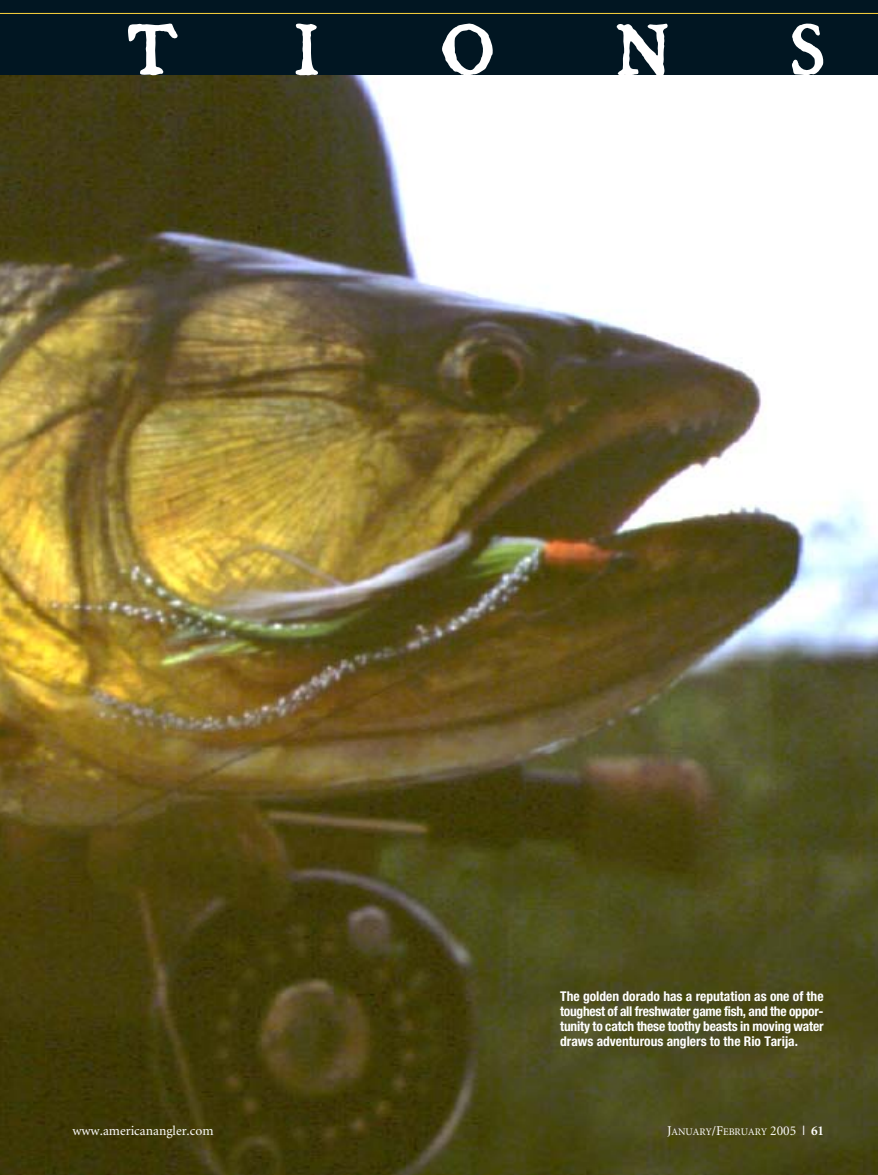
<style>
.page{position:relative;width:878px;height:1175px;background:#fff}
.page>*{position:absolute;margin:0;border:0;box-sizing:border-box;transform-origin:0 0}
.t1{font:82.5px "Black Beard";color:#fff}
.t2{font:700 condensed 13.5px/15px "Helvetica Neue";color:#fff;text-align:justify}
.t3{font:13.5px "Minion";color:#fff}
.t4{font:10.2px "Minion";color:#fff}
.s1{font-size:13.5px}
.s2{font-weight:700;font-size:13.5px}
</style>
<div class="page">
<img style="left:0;top:75px;width:878px;height:1099px">
<div style="left:0;top:0;width:878px;height:75px;background:#011622"></div>
<hr style="left:0;top:13px;width:878px;height:1px;background:#ffd53e">
<h1 class="t1" style="left:128px;top:24px;width:45px">T</h1>
<h1 class="t1" style="left:295px;top:24px;width:24px">I</h1>
<h1 class="t1" style="left:442px;top:24px;width:52px">O</h1>
<h1 class="t1" style="left:616px;top:24px;width:53px">N</h1>
<h1 class="t1" style="left:792px;top:24px;width:33px">S</h1>
<p class="t2" style="left:560px;top:990px;width:265px">The golden dorado has a reputation as one of the toughest of all freshwater game fish, and the oppor&shy;tunity to catch these toothy beasts in moving water draws adventurous anglers to the Rio Tarija.</p>
<p class="t3" style="left:72px;top:1125px;width:143px">www.americanangler.com</p>
<p class="t4" style="left:667px;top:1128px;width:159px"><span class="s1">J</span>ANUARY<span class="s1">/F</span>EBRUARY <span class="s1">2005</span> ❘ <span class="s2">61</span></p>
</div>
